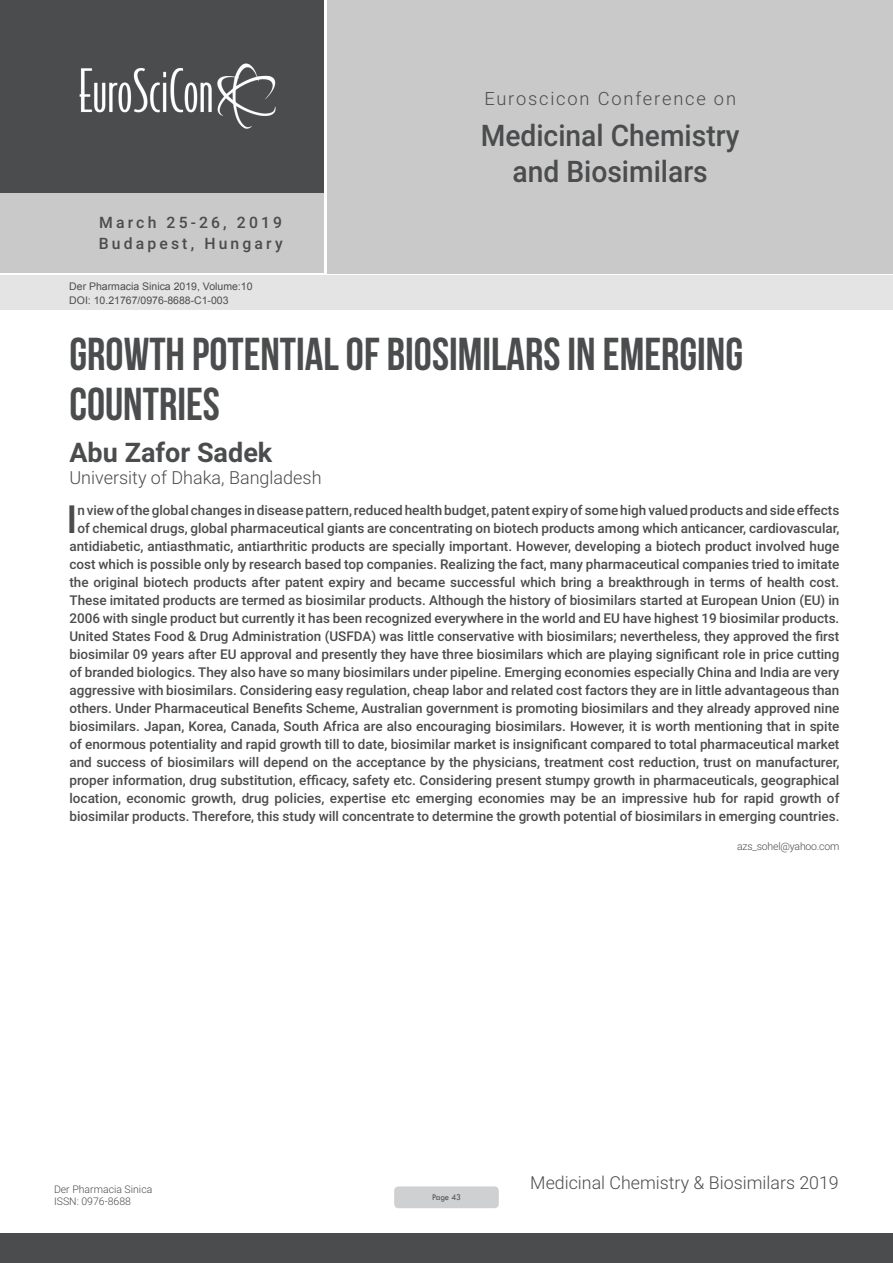
<style>
.page{position:relative;width:893px;height:1263px;background:#fff}
.page>*{position:absolute;margin:0;border:0;box-sizing:border-box;transform-origin:0 0}
.t1{font:46.05px/50.7px "Bebas Neue";color:#4b4c4d}
.Abstract{font:500 38.85px "Roboto";color:#4b4c4d}
.t2{font:500 29.7px/35.7px "Roboto";color:#4b4c4d;text-align:center;scale:.95 1}
.t3{font:700 27px "Roboto";color:#4b4c4d}
.t4{font:300 18.3px "Roboto";letter-spacing:.1em;color:#4b4c4d}
.t5{font:300 18px "Roboto";color:#4b4c4d}
.t6{font:300 17.85px "Roboto";color:#4b4c4d}
.t7{font:500 15.75px/21.9px "Roboto";letter-spacing:.2em;color:#4b4c4d}
.Abstract-2{font:500 13.5px/18px "Roboto";color:#4b4c4d;text-align:center}
.t8{font:10.5px "Arial";color:#4b4c4d}
.Biography{font:300 10.5px/12.6px "Roboto";color:#4b4c4d}
.Biography-2{font:300 10.5px "Roboto";letter-spacing:-.02em;color:#4b4c4d}
.t9{font:9px "Tw Cen";letter-spacing:-.02em;color:#4b4c4d;scale:.95 1}
</style>
<div class="page">
<div style="left:0;top:0;width:323px;height:193px;background:#4b4c4d"></div>
<div style="left:1px;top:193px;width:323px;height:80px;background:#c9c9c9"></div>
<div style="left:327px;top:0;width:566px;height:273px;background:#c9c9c9"></div>
<img style="left:79px;top:63px;width:197px;height:66px">
<div style="left:0;top:1233px;width:893px;height:30px;background:#4b4c4d"></div>
<div style="left:1px;top:275px;width:892px;height:35px;background:#e4e4e4"></div>
<div style="left:394px;top:1186px;width:105px;height:22px;background:#cfd0d2;border-radius:4px"></div>
<p class="t7" style="left:99px;top:210px;width:185px">March 25-26, 2019<br>Budapest, Hungary</p>
<p class="t8" style="left:69px;top:279px;width:185px">Der Pharmacia Sinica 2019, Volume:10</p>
<p class="t8" style="left:69px;top:293px;width:161px">DOI: 10.21767/0976-8688-C1-003</p>
<h3 class="t4" style="left:484px;top:86px;width:253px">Euroscicon Conference on</h3>
<h3 class="t2" style="left:481px;top:116px;width:274px">Medicinal Chemistry and Biosimilars</h3>
<p class="t1" style="left:69px;top:328px;width:675px">GROWTH POTENTIAL OF BIOSIMILARS IN EMERGING<br>COUNTRIES</p>
<p class="t3" style="left:69px;top:433px;width:204px">Abu Zafor Sadek</p>
<p class="t5" style="left:69px;top:464px;width:254px">University of Dhaka, Bangladesh</p>
<p class="Abstract-2" style="left:69px;top:501px;width:771px">n view of the global changes in disease pattern, reduced health budget, patent expiry of some high valued products and side effects of chemical drugs, global pharmaceutical giants are concentrating on biotech products among which anticancer, cardiovascular, antidiabetic, antiasthmatic, antiarthritic products are specially important. However, developing a biotech product involved huge cost which is possible only by research based top companies. Realizing the fact, many pharmaceutical companies tried to imitate the original biotech products after patent expiry and became successful which bring a breakthrough in terms of health cost.<br>These imitated products are termed as biosimilar products. Although the history of biosimilars started at European Union (EU) in 2006 with single product but currently it has been recognized everywhere in the world and EU have highest 19 biosimilar products.<br>United States Food &amp; Drug Administration (USFDA) was little conservative with biosimilars; nevertheless, they approved the first biosimilar 09 years after EU approval and presently they have three biosimilars which are playing significant role in price cutting of branded biologics. They also have so many biosimilars under pipeline. Emerging economies especially China and India are very aggressive with biosimilars. Considering easy regulation, cheap labor and related cost factors they are in little advantageous than others. Under Pharmaceutical Benefits Scheme, Australian government is promoting biosimilars and they already approved nine biosimilars. Japan, Korea, Canada, South Africa are also encouraging biosimilars. However, it is worth mentioning that in spite of enormous potentiality and rapid growth till to date, biosimilar market is insignificant compared to total pharmaceutical market and success of biosimilars will depend on the acceptance by the physicians, treatment cost reduction, trust on manufacturer, proper information, drug substitution, efficacy, safety etc. Considering present stumpy growth in pharmaceuticals, geographical location, economic growth, drug policies, expertise etc emerging economies may be an impressive hub for rapid growth of biosimilar products. Therefore, this study will concentrate to determine the growth potential of biosimilars in emerging countries.</p>
<p class="Biography-2" style="left:737px;top:838px;width:104px">azs_sohel@yahoo.com</p>
<p class="Abstract" style="left:66px;top:492px;width:12px">I</p>
<p class="Biography" style="left:54px;top:1182px;width:100px">Der Pharmacia Sinica<br>ISSN: 0976-8688</p>
<p class="t9" style="left:432px;top:1192px;width:32px">Page 43</p>
<h3 class="t6" style="left:530px;top:1170px;width:310px">Medicinal Chemistry &amp; Biosimilars 2019</h3>
</div>
